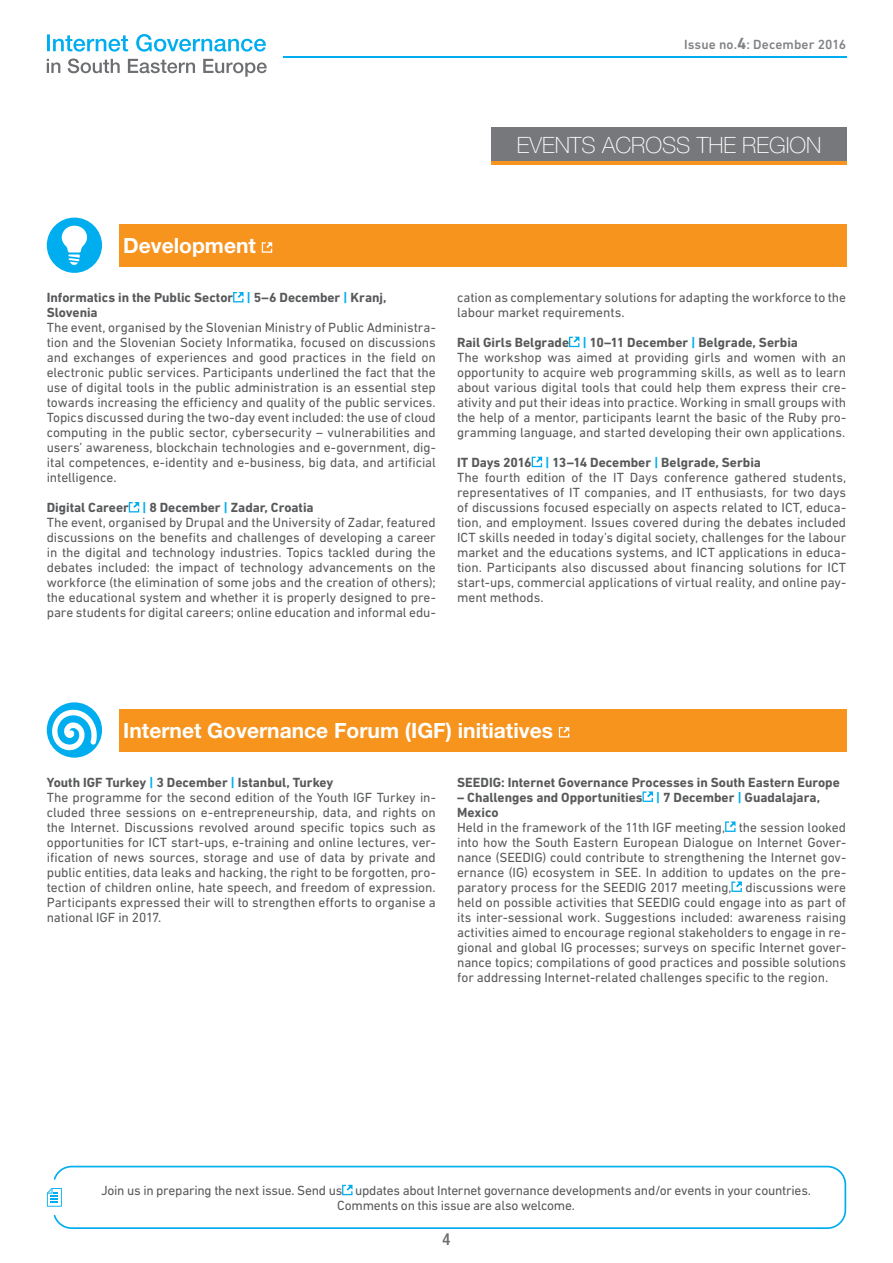
<style>
.page{position:relative;width:893px;height:1263px;background:#fff}
.page>*{position:absolute;margin:0;border:0;box-sizing:border-box;transform-origin:0 0}
.t1{font:100 22.5px "Helvetica Neue LT Std";color:#fff}
.Basket{font:700 21px "Helvetica Neue LT Pro";color:#fff}
.t2{font:500 condensed 16.5px "Helvetica Neue LT Std";color:#6d6e71}
.Body{font:13.5px/15px "DIN Next LT Pro";letter-spacing:-.005em;color:#58595b;text-align:justify}
.Podnaslov{font:700 13.5px/15px "DIN Next LT Pro";color:#58595b}
.t3{font:500 13.5px "DIN Next LT Pro";letter-spacing:.01em;color:#808285}
.s1{font-weight:700;font-size:16.5px}
.s2{color:#00aeef}
</style>
<div class="page">
<svg style="left:47px;top:58px;width:220px;height:19px"></svg>
<svg style="left:47px;top:34px;width:219px;height:18px"></svg>
<hr style="left:283px;top:56px;width:563px;height:2px;background:#00aeef">
<div style="left:491px;top:128px;width:356px;height:34px;background:#77787b"></div>
<hr style="left:491px;top:162px;width:356px;height:3px;background:#f7941e">
<svg style="left:47px;top:1188px;width:5px;height:19px"></svg>
<svg style="left:52px;top:1165px;width:795px;height:64px"></svg>
<svg style="left:342px;top:1185px;width:10px;height:10px"></svg>
<div style="left:119px;top:224px;width:727px;height:42px;background:#f7941e"></div>
<svg style="left:262px;top:242px;width:10px;height:11px"></svg>
<div style="left:47px;top:218px;width:55px;height:55px;background:#00aeef;border-radius:50%"></div>
<svg style="left:62px;top:226px;width:25px;height:39px"></svg>
<svg style="left:233px;top:292px;width:11px;height:10px"></svg>
<svg style="left:129px;top:502px;width:10px;height:10px"></svg>
<svg style="left:569px;top:337px;width:10px;height:10px"></svg>
<svg style="left:532px;top:457px;width:10px;height:10px"></svg>
<svg style="left:642px;top:791px;width:11px;height:11px"></svg>
<svg style="left:725px;top:821px;width:10px;height:11px"></svg>
<svg style="left:731px;top:881px;width:11px;height:11px"></svg>
<div style="left:119px;top:709px;width:727px;height:42px;background:#f7941e"></div>
<svg style="left:559px;top:727px;width:10px;height:10px"></svg>
<div style="left:47px;top:702px;width:55px;height:56px;background:#00aeef;border-radius:50%"></div>
<svg style="left:52px;top:710px;width:45px;height:40px"></svg>
<p class="t3" style="left:684px;top:37px;width:164px">Issue no.<span class="s1">4</span>: December 2016</p>
<p class="t1" style="left:517px;top:132px;width:306px">EVENTS ACROSS THE REGION</p>
<p class="Basket" style="left:123px;top:232px;width:134px">Development</p>
<p class="Podnaslov" style="left:47px;top:290px;width:341px">Informatics in the Public Sector <span class="s2">|</span> 5–6 December <span class="s2">|</span> Kranj,<br>Slovenia</p>
<p class="Body" style="left:47px;top:320px;width:391px">The event, organised by the Slovenian Ministry of Public Administra‑ tion and the Slovenian Society Informatika, focused on discussions and exchanges of experiences and good practices in the field on electronic public services. Participants underlined the fact that the use of digital tools in the public administration is an essential step towards increasing the efficiency and quality of the public services.<br>Topics discussed during the two‑day event included: the use of cloud computing in the public sector, cybersecurity – vulnerabilities and users’ awareness, blockchain technologies and e‑government, dig‑ ital competences, e‑identity and e‑business, big data, and artificial intelligence.</p>
<p class="Podnaslov" style="left:47px;top:500px;width:268px">Digital Career <span class="s2">|</span> 8 December <span class="s2">|</span> Zadar, Croatia</p>
<p class="Body" style="left:47px;top:515px;width:391px">The event, organised by Drupal and the University of Zadar, featured discussions on the benefits and challenges of developing a career in the digital and technology industries. Topics tackled during the debates included: the impact of technology advancements on the workforce (the elimination of some jobs and the creation of others); the educational system and whether it is properly designed to pre‑ pare students for digital careers; online education and informal edu‑</p>
<p class="Body" style="left:457px;top:290px;width:391px">cation as complementary solutions for adapting the workforce to the labour market requirements.</p>
<p class="Podnaslov" style="left:457px;top:335px;width:342px">Rail Girls Belgrade <span class="s2">|</span> 10–11 December <span class="s2">|</span> Belgrade, Serbia</p>
<p class="Body" style="left:457px;top:350px;width:391px">The workshop was aimed at providing girls and women with an opportunity to acquire web programming skills, as well as to learn about various digital tools that could help them express their cre‑ ativity and put their ideas into practice. Working in small groups with the help of a mentor, participants learnt the basic of the Ruby pro‑ gramming language, and started developing their own applications.</p>
<p class="Podnaslov" style="left:457px;top:455px;width:305px">IT Days 2016 <span class="s2">|</span> 13–14 December <span class="s2">|</span> Belgrade, Serbia</p>
<p class="Body" style="left:457px;top:470px;width:391px">The fourth edition of the IT Days conference gathered students, representatives of IT companies, and IT enthusiasts, for two days of discussions focused especially on aspects related to ICT, educa‑ tion, and employment. Issues covered during the debates included ICT skills needed in today’s digital society, challenges for the labour market and the educations systems, and ICT applications in educa‑ tion. Participants also discussed about financing solutions for ICT start‑ups, commercial applications of virtual reality, and online pay‑ ment methods.</p>
<p class="Basket" style="left:123px;top:717px;width:431px">Internet Governance Forum (IGF) initiatives</p>
<p class="Podnaslov" style="left:47px;top:775px;width:288px">Youth IGF Turkey <span class="s2">|</span> 3 December <span class="s2">|</span> Istanbul, Turkey</p>
<p class="Body" style="left:47px;top:790px;width:391px">The programme for the second edition of the Youth IGF Turkey in‑ cluded three sessions on e‑entrepreneurship, data, and rights on the Internet. Discussions revolved around specific topics such as opportunities for ICT start‑ups, e‑training and online lectures, ver‑ ification of news sources, storage and use of data by private and public entities, data leaks and hacking, the right to be forgotten, pro‑ tection of children online, hate speech, and freedom of expression.<br>Participants expressed their will to strengthen efforts to organise a national IGF in 2017.</p>
<p class="Podnaslov" style="left:457px;top:775px;width:384px">SEEDIG: Internet Governance Processes in South Eastern Europe</p>
<p class="Podnaslov" style="left:457px;top:790px;width:364px">– Challenges and Opportunities <span class="s2">|</span> 7 December <span class="s2">|</span> Guadalajara,<br>Mexico</p>
<p class="Body" style="left:457px;top:820px;width:391px">Held in the framework of the 11th IGF meeting, the session looked into how the South Eastern European Dialogue on Internet Gover‑ nance (SEEDIG) could contribute to strengthening the Internet gov‑ ernance (IG) ecosystem in SEE. In addition to updates on the pre‑ paratory process for the SEEDIG 2017 meeting, discussions were held on possible activities that SEEDIG could engage into as part of its inter‑sessional work. Suggestions included: awareness raising activities aimed to encourage regional stakeholders to engage in re‑ gional and global IG processes; surveys on specific Internet gover‑ nance topics; compilations of good practices and possible solutions for addressing Internet‑related challenges specific to the region.</p>
<p class="Body" style="left:101px;top:1183px;width:711px;text-align:center">Join us in preparing the next issue. Send us updates about Internet governance developments and/or events in your countries.<br>Comments on this issue are also welcome.</p>
<p class="t2" style="left:442px;top:1229px;width:9px">4</p>
</div>
